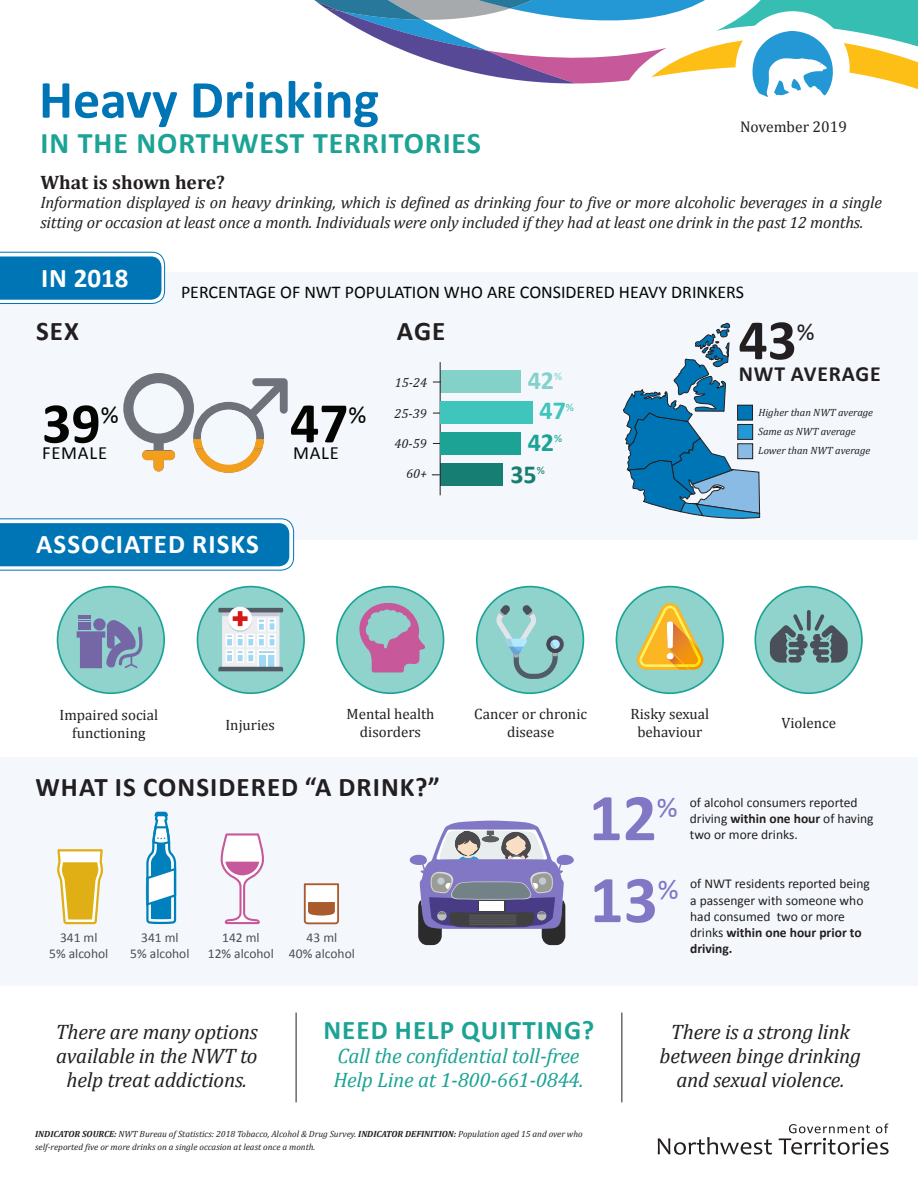
<style>
.page{position:relative;width:918px;height:1188px;background:#fff}
.page>*{position:absolute;margin:0;border:0;box-sizing:border-box;transform-origin:0 0}
.t1{font:700 67.2px "Calibri";color:#8177c5}
.t2{font:700 57.9px "Calibri";color:#040503}
.t3{font:700 57.3px "Calibri";color:#231f20}
.t4{font:700 54px "Calibri";color:#0075b6}
.t5{font:700 30px "Calibri";letter-spacing:.03em;color:#1ca395}
.t6{font:29.25px "Calibri";color:#8177c5}
.t7{font:700 27px "Calibri";letter-spacing:.04em;color:#231f20}
.t8{font:700 27px "Calibri";letter-spacing:.04em;color:#fff}
.t9{font:700 27px "Calibri";letter-spacing:.04em;color:#1ca395}
.t10{font:700 26.1px "Calibri";color:#84d1ca}
.t11{font:700 26.1px "Calibri";color:#3fc5bb}
.t12{font:700 26.1px "Calibri";color:#1ca395}
.t13{font:700 26.1px "Calibri";color:#167e72}
.t14{font:25.05px "Calibri";color:#040503}
.t15{font:24.9px "Calibri";color:#231f20}
.t16{font:700 21.75px "Calibri";letter-spacing:.04em;color:#231f20}
.t17{font:italic 21px/24px "Cambria";letter-spacing:-.01em;color:#231f20;text-align:center}
.t18{font:italic 21px/24px "Cambria";letter-spacing:-.01em;color:#1ca395}
.t19{font:700 19.5px "Cambria";color:#231f20}
.t20{font:18.6px "Calibri";letter-spacing:.04em;color:#040503}
.t21{font:18px "Calibri";color:#040503}
.t22{font:italic 16.5px/19.5px "Cambria";letter-spacing:-.01em;color:#231f20}
.t23{font:15.45px "Cambria";color:#231f20}
.t24{font:15px/18px "Cambria";color:#231f20;text-align:center}
.t25{font:13.5px/16.2px "Calibri";color:#231f20}
.t26{font:13.5px "Calibri";color:#4a4f59}
.t27{font:italic 13.2px "Cambria";color:#231f20}
.t28{font:11.25px "Calibri";color:#84d1ca}
.t29{font:11.25px "Calibri";color:#3fc5bb}
.t30{font:11.25px "Calibri";color:#1ca395}
.t31{font:11.25px "Calibri";color:#167e72}
.t32{font:italic 10.5px "Cambria";color:#231f20}
.t33{font:italic 9px/13.5px "Cambria";color:#231f20}
.s1{font-weight:700}
</style>
<div class="page">
<div style="left:0;top:757px;width:918px;height:229px;background:#f4f8fc"></div>
<div style="left:0;top:272px;width:918px;height:267px;background:#f4f8fc"></div>
<svg style="left:0;top:252px;width:165px;height:52px;background:#278ac1"></svg>
<svg style="left:658px;top:1137px;width:114px;height:18px"></svg>
<svg style="left:779px;top:1123px;width:110px;height:32px"></svg>
<svg style="left:314px;top:0;width:604px;height:97px"></svg>
<svg style="left:0;top:518px;width:294px;height:53px;background:#288ac1"></svg>
<div style="left:337px;top:587px;width:107px;height:106px;background:#90d3cd;border-radius:50%"></div>
<div style="left:336px;top:586px;width:108px;height:108px;border:2px solid #1ca395;border-radius:50%"></div>
<div style="left:58px;top:587px;width:106px;height:106px;background:#90d3cd;border-radius:50%"></div>
<div style="left:57px;top:586px;width:108px;height:108px;border:2px solid #1ca395;border-radius:50%"></div>
<div style="left:197px;top:587px;width:107px;height:106px;background:#90d3cd;border-radius:50%"></div>
<div style="left:197px;top:586px;width:108px;height:108px;border:2px solid #1ca395;border-radius:50%"></div>
<div style="left:616px;top:587px;width:107px;height:106px;background:#90d3cd;border-radius:50%"></div>
<div style="left:616px;top:586px;width:108px;height:108px;border:2px solid #1ca395;border-radius:50%"></div>
<div style="left:477px;top:587px;width:106px;height:106px;background:#90d3cd;border-radius:50%"></div>
<div style="left:476px;top:586px;width:108px;height:108px;border:2px solid #1ca395;border-radius:50%"></div>
<div style="left:755px;top:587px;width:107px;height:106px;background:#90d3cd;border-radius:50%"></div>
<div style="left:754px;top:586px;width:109px;height:108px;border:2px solid #1ca395;border-radius:50%"></div>
<hr style="left:296px;top:1013px;width:1px;height:89px;background:#231f20">
<hr style="left:621px;top:1013px;width:1px;height:89px;background:#231f20">
<div style="left:228px;top:607px;width:24px;height:24px;background:#fff;border-radius:50%"></div>
<svg style="left:218px;top:608px;width:65px;height:63px"></svg>
<svg style="left:77px;top:616px;width:66px;height:53px"></svg>
<svg style="left:359px;top:603px;width:66px;height:69px"></svg>
<svg style="left:546px;top:636px;width:18px;height:17px"></svg>
<svg style="left:496px;top:605px;width:66px;height:74px"></svg>
<svg style="left:636px;top:603px;width:68px;height:67px"></svg>
<svg style="left:807px;top:610px;width:4px;height:21px"></svg>
<svg style="left:770px;top:614px;width:78px;height:49px"></svg>
<svg style="left:146px;top:812px;width:30px;height:112px"></svg>
<svg style="left:220px;top:833px;width:44px;height:91px"></svg>
<svg style="left:304px;top:883px;width:35px;height:41px"></svg>
<svg style="left:57px;top:849px;width:46px;height:75px"></svg>
<svg style="left:410px;top:821px;width:164px;height:124px"></svg>
<div style="left:440px;top:463px;width:63px;height:23px;background:#167e72"></div>
<div style="left:440px;top:371px;width:81px;height:22px;background:#84d1ca"></div>
<hr style="left:440px;top:362px;width:1px;height:133px;background:#231f20">
<div style="left:441px;top:401px;width:92px;height:23px;background:#3fc5bb"></div>
<div style="left:440px;top:432px;width:81px;height:22px;background:#1ca395"></div>
<svg style="left:623px;top:323px;width:137px;height:196px"></svg>
<div style="left:738px;top:405px;width:15px;height:15px;background:#0075b6"></div>
<div style="left:737px;top:405px;width:16px;height:15px;border:1px solid #231f20"></div>
<div style="left:738px;top:444px;width:15px;height:15px;background:#8abbe4"></div>
<div style="left:738px;top:444px;width:15px;height:15px;border:1px solid #231f20"></div>
<div style="left:738px;top:424px;width:15px;height:15px;background:#2398d5"></div>
<div style="left:738px;top:424px;width:15px;height:16px;border:1px solid #231f20"></div>
<svg style="left:123px;top:373px;width:165px;height:100px"></svg>
<p class="t4" style="left:39px;top:65px;width:342px">Heavy Drinking</p>
<p class="t5" style="left:40px;top:124px;width:442px">IN THE NORTHWEST TERRITORIES</p>
<p class="t23" style="left:740px;top:118px;width:108px">November 2019</p>
<p class="t19" style="left:40px;top:168px;width:186px">What is shown here?</p>
<p class="t22" style="left:40px;top:192px;width:843px">Information displayed is on heavy drinking, which is defined as drinking four to five or more alcoholic beverages in a single sitting or occasion at least once a month. Individuals were only included if they had at least one drink in the past 12 months.</p>
<p class="t8" style="left:41px;top:261px;width:89px">IN 2018</p>
<p class="t21" style="left:181px;top:280px;width:564px">PERCENTAGE OF NWT POPULATION WHO ARE CONSIDERED HEAVY DRINKERS</p>
<p class="t7" style="left:36px;top:314px;width:44px">SEX</p>
<p class="t7" style="left:397px;top:314px;width:50px">AGE</p>
<p class="t27" style="left:395px;top:373px;width:34px">15-24</p>
<p class="t27" style="left:395px;top:404px;width:34px">25-39</p>
<p class="t27" style="left:395px;top:434px;width:34px">40-59</p>
<p class="t27" style="left:406px;top:464px;width:22px">60+</p>
<p class="t2" style="left:42px;top:386px;width:60px">39</p>
<p class="t14" style="left:101px;top:399px;width:19px">%</p>
<p class="t20" style="left:42px;top:441px;width:66px">FEMALE</p>
<p class="t2" style="left:290px;top:386px;width:60px">47</p>
<p class="t14" style="left:349px;top:398px;width:19px">%</p>
<p class="t20" style="left:293px;top:441px;width:47px">MALE</p>
<p class="t8" style="left:36px;top:527px;width:224px">ASSOCIATED RISKS</p>
<p class="t10" style="left:528px;top:364px;width:28px">42</p>
<p class="t28" style="left:554px;top:370px;width:10px">%</p>
<p class="t11" style="left:540px;top:394px;width:28px">47</p>
<p class="t29" style="left:566px;top:400px;width:10px">%</p>
<p class="t12" style="left:528px;top:426px;width:28px">42</p>
<p class="t30" style="left:554px;top:432px;width:10px">%</p>
<p class="t13" style="left:510px;top:457px;width:28px">35</p>
<p class="t31" style="left:537px;top:463px;width:10px">%</p>
<p class="t3" style="left:739px;top:303px;width:60px">43</p>
<p class="t15" style="left:797px;top:316px;width:19px">%</p>
<p class="t16" style="left:739px;top:360px;width:144px">NWT AVERAGE</p>
<p class="t32" style="left:758px;top:405px;width:116px">Higher than NWT average</p>
<p class="t32" style="left:758px;top:424px;width:99px">Same as NWT average</p>
<p class="t32" style="left:758px;top:443px;width:114px">Lower than NWT average</p>
<p class="t24" style="left:60px;top:706px;width:100px">Impaired social</p>
<p class="t24" style="left:72px;top:724px;width:75px">functioning</p>
<p class="t24" style="left:225px;top:716px;width:51px">Injuries</p>
<p class="t24" style="left:630px;top:705px;width:80px">Risky sexual behaviour</p>
<p class="t24" style="left:347px;top:705px;width:89px">Mental health disorders</p>
<p class="t24" style="left:474px;top:705px;width:114px">Cancer or chronic disease</p>
<p class="t24" style="left:781px;top:714px;width:56px">Violence</p>
<p class="t7" style="left:35px;top:770px;width:406px">WHAT IS CONSIDERED “A DRINK?”</p>
<p class="t26" style="left:60px;top:929px;width:39px">341 ml</p>
<p class="t26" style="left:49px;top:945px;width:61px">5% alcohol</p>
<p class="t26" style="left:141px;top:929px;width:39px">341 ml</p>
<p class="t26" style="left:130px;top:945px;width:61px">5% alcohol</p>
<p class="t26" style="left:222px;top:929px;width:39px">142 ml</p>
<p class="t26" style="left:208px;top:945px;width:67px">12% alcohol</p>
<p class="t26" style="left:307px;top:929px;width:32px">43 ml</p>
<p class="t26" style="left:289px;top:945px;width:67px">40% alcohol</p>
<p class="t1" style="left:589px;top:775px;width:70px">12</p>
<p class="t6" style="left:657px;top:789px;width:22px">%</p>
<p class="t25" style="left:690px;top:794px;width:185px">of alcohol consumers reported driving <span class="s1">within one hour</span> of having two or more drinks.</p>
<p class="t25" style="left:690px;top:876px;width:181px">of NWT residents reported being a passenger with someone who had consumed two or more drinks <span class="s1">within one hour prior to driving.</span></p>
<p class="t1" style="left:590px;top:857px;width:70px">13</p>
<p class="t6" style="left:658px;top:871px;width:22px">%</p>
<p class="t17" style="left:56px;top:1019px;width:204px">There are many options available in the NWT to help treat addictions.</p>
<p class="t9" style="left:323px;top:1013px;width:272px">NEED HELP QUITTING?</p>
<p class="t18" style="left:333px;top:1043px;width:252px">Call the confidential toll-free<br>Help Line at 1-800-661-0844.</p>
<p class="t33" style="left:35px;top:1127px;width:549px"><span class="s1">INDICATOR SOURCE:</span> NWT Bureau of Statistics: 2018 Tobacco, Alcohol &amp; Drug Survey. <span class="s1">INDICATOR DEFINITION:</span> Population aged 15 and over who self-reported five or more drinks on a single occasion at least once a month.</p>
<p class="t17" style="left:660px;top:1019px;width:203px">There is a strong link between binge drinking and sexual violence.</p>
</div>
